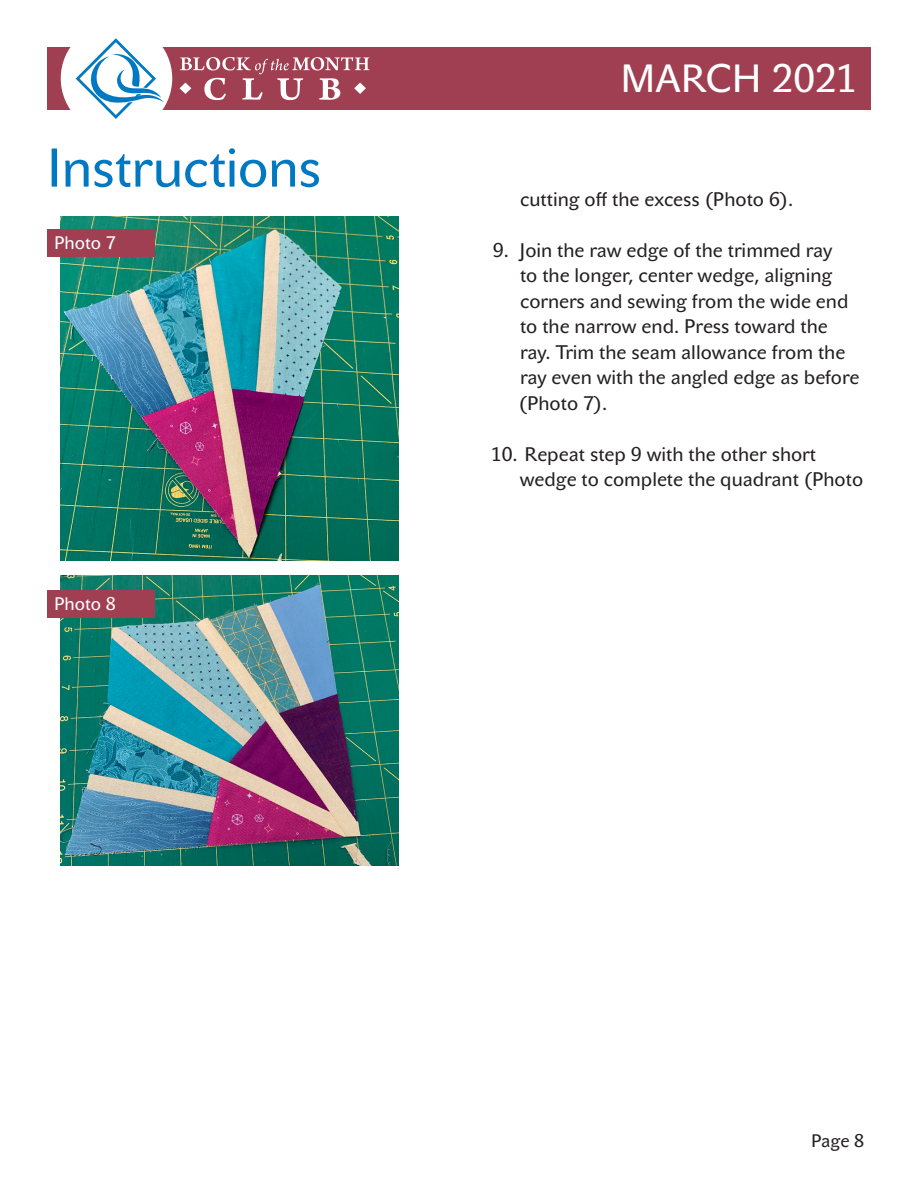
<style>
.page{position:relative;width:918px;height:1188px;background:#fff}
.page>*{position:absolute;margin:0;border:0;box-sizing:border-box;transform-origin:0 0}
.t1{font:54px "John Sans Text Pro";letter-spacing:-.01em;color:#0079c2}
.t2{font:39px "John Sans Text Pro";letter-spacing:.005em;color:#fff}
.t3{font:19.5px/25.5px "John Sans Text Pro";color:#231f20}
.Photo_caption_bar{font:18px "John Sans Text Pro";color:#fff}
.t4{font:18px "John Sans Text Pro";color:#231f20}
</style>
<div class="page">
<div style="left:47px;top:47px;width:824px;height:62px;background:#a03f51"></div>
<div style="left:61px;top:23px;width:111px;height:111px;background:#fff;border-radius:50%"></div>
<svg style="left:76px;top:38px;width:88px;height:81px"></svg>
<svg style="left:180px;top:57px;width:190px;height:43px"></svg>
<img style="left:61px;top:216px;width:337px;height:345px">
<div style="left:47px;top:230px;width:108px;height:27px;background:#a03f51"></div>
<img style="left:61px;top:576px;width:337px;height:289px">
<div style="left:47px;top:591px;width:108px;height:27px;background:#a03f51"></div>
<h1 class="t1" style="left:47px;top:137px;width:276px">Instructions</h1>
<p class="Photo_caption_bar" style="left:54px;top:232px;width:63px">Photo 7</p>
<p class="Photo_caption_bar" style="left:54px;top:593px;width:63px">Photo 8</p>
<h2 class="t2" style="left:621px;top:56px;width:238px">MARCH 2021</h2>
<p class="t3" style="left:520px;top:186px;width:275px">cutting off the excess (Photo 6).</p>
<p class="t3" style="left:519px;top:237px;width:342px;text-indent:-26px">9. Join the raw edge of the trimmed ray<br>to the longer, center wedge, aligning corners and sewing from the wide end to the narrow end. Press toward the ray. Trim the seam allowance from the ray even with the angled edge as before (Photo 7).</p>
<p class="t3" style="left:520px;top:441px;width:345px;text-indent:-29px">10. Repeat step 9 with the other short wedge to complete the quadrant (Photo</p>
<p class="t4" style="left:811px;top:1130px;width:54px">Page 8</p>
</div>
